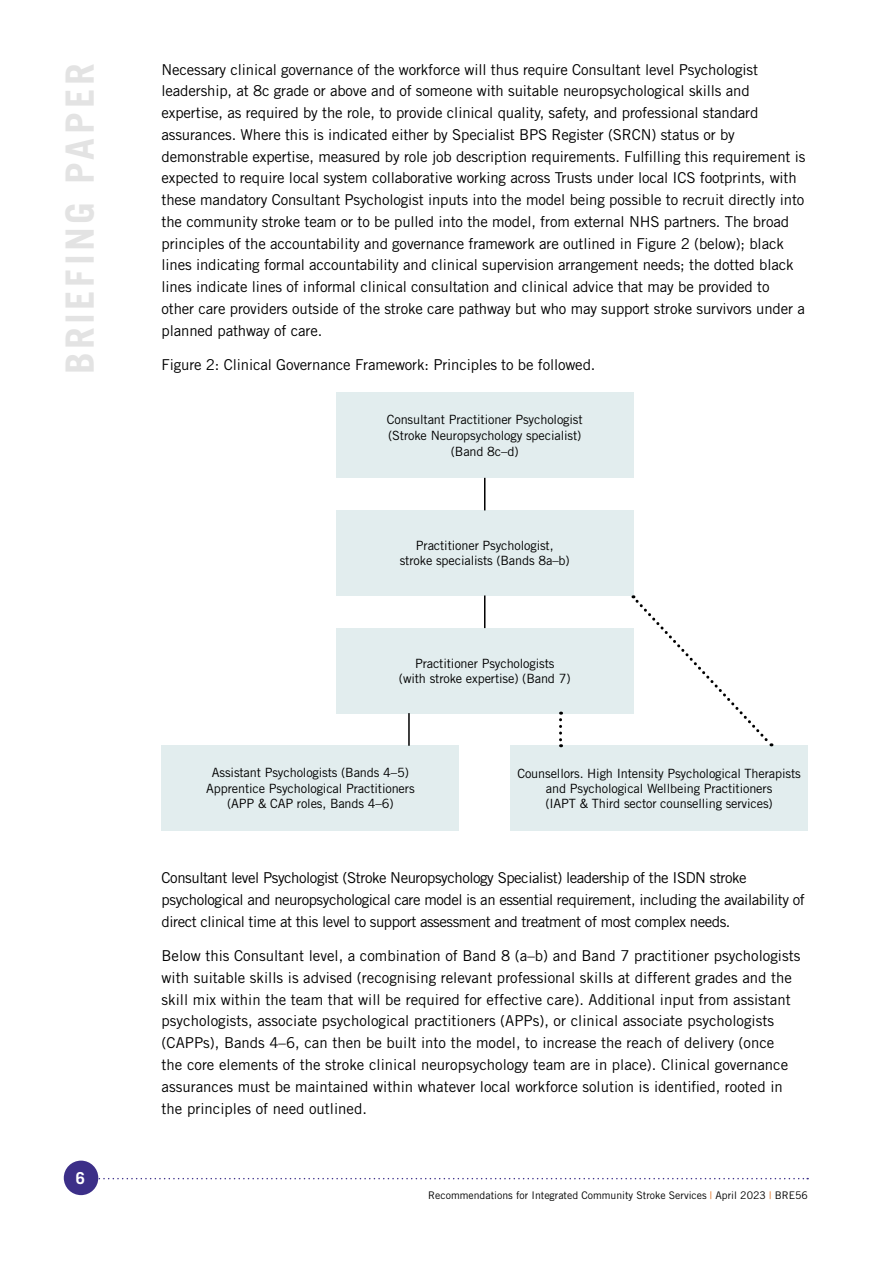
<style>
.page{position:relative;width:893px;height:1263px;background:#fff}
.page>*{position:absolute;margin:0;border:0;box-sizing:border-box;transform-origin:0 0}
.t1{font:700 39px "Trade Gothic LT Std";letter-spacing:.09em;color:#e3e3e3}
.t2{font:700 16.5px "Trade Gothic LT Std";color:#fff}
.t3{font:15px/21.8px "Trade Gothic LT Std";letter-spacing:-.01em;color:#000}
.t4{font:15px/21.8px "Trade Gothic LT Std";letter-spacing:-.03em;color:#000}
.t5{font:12.75px/15px "Trade Gothic LT Std";letter-spacing:-.01em;color:#000;text-align:center}
.t6{font:10.5px "Trade Gothic LT Std";color:#000}
.s1{color:#da5f06}
</style>
<div class="page">
<svg style="left:98px;top:1178px;width:710px;height:1px"></svg>
<div style="left:64px;top:1160px;width:34px;height:35px;background:#3c2f88;border-radius:50%"></div>
<div style="left:336px;top:393px;width:298px;height:85px;background:#e2edee"></div>
<div style="left:336px;top:510px;width:298px;height:85px;background:#e2edee"></div>
<div style="left:336px;top:628px;width:298px;height:85px;background:#e2edee"></div>
<div style="left:162px;top:746px;width:297px;height:85px;background:#e2edee"></div>
<div style="left:510px;top:746px;width:298px;height:85px;background:#e2edee"></div>
<hr style="left:484px;top:478px;width:1px;height:32px;background:#000">
<hr style="left:484px;top:595px;width:1px;height:33px;background:#000">
<hr style="left:408px;top:713px;width:2px;height:33px;background:#000">
<svg style="left:559px;top:712px;width:3px;height:35px"></svg>
<svg style="left:633px;top:595px;width:140px;height:152px"></svg>
<h1 class="t1" style="left:56px;top:374px;width:312px;rotate:-90deg">BRIEFING PAPER</h1>
<p class="t2" style="left:76px;top:1168px;width:11px">6</p>
<p class="t3" style="left:162px;top:58px;width:645px">Necessary clinical governance of the workforce will thus require Consultant level Psychologist leadership, at 8c grade or above and of someone with suitable neuropsychological skills and expertise, as required by the role, to provide clinical quality, safety, and professional standard assurances. Where this is indicated either by Specialist BPS Register (SRCN) status or by demonstrable expertise, measured by role job description requirements. Fulfilling this requirement is expected to require local system collaborative working across Trusts under local ICS footprints, with these mandatory Consultant Psychologist inputs into the model being possible to recruit directly into the community stroke team or to be pulled into the model, from external NHS partners. The broad principles of the accountability and governance framework are outlined in Figure 2 (below); black lines indicating formal accountability and clinical supervision arrangement needs; the dotted black lines indicate lines of informal clinical consultation and clinical advice that may be provided to other care providers outside of the stroke care pathway but who may support stroke survivors under a planned pathway of care.</p>
<p class="t3" style="left:162px;top:354px;width:435px">Figure 2: Clinical Governance Framework: Principles to be followed.</p>
<p class="t5" style="left:387px;top:411px;width:197px;line-height:16px">Consultant Practitioner Psychologist (Stroke Neuropsychology specialist) (Band 8c–d)</p>
<p class="t5" style="left:400px;top:538px;width:172px">Practitioner Psychologist, stroke specialists (Bands 8a–b)</p>
<p class="t5" style="left:399px;top:655px;width:173px">Practitioner Psychologists<br>(with stroke expertise) (Band 7)</p>
<p class="t5" style="left:206px;top:765px;width:210px;line-height:15.6px">Assistant Psychologists (Bands 4–5)<br>Apprentice Psychological Practitioners (APP &amp; CAP roles, Bands 4–6)</p>
<p class="t5" style="left:517px;top:766px;width:285px">Counsellors. High Intensity Psychological Therapists and Psychological Wellbeing Practitioners<br>(IAPT &amp; Third sector counselling services)</p>
<p class="t4" style="left:162px;top:867px;width:645px">Consultant level Psychologist (Stroke Neuropsychology Specialist) leadership of the ISDN stroke psychological and neuropsychological care model is an essential requirement, including the availability of direct clinical time at this level to support assessment and treatment of most complex needs.</p>
<p class="t3" style="left:162px;top:945px;width:640px">Below this Consultant level, a combination of Band 8 (a–b) and Band 7 practitioner psychologists with suitable skills is advised (recognising relevant professional skills at different grades and the skill mix within the team that will be required for effective care). Additional input from assistant psychologists, associate psychological practitioners (APPs), or clinical associate psychologists (CAPPs), Bands 4–6, can then be built into the model, to increase the reach of delivery (once<br>the core elements of the stroke clinical neuropsychology team are in place). Clinical governance assurances must be maintained within whatever local workforce solution is identified, rooted in the principles of need outlined.</p>
<p class="t6" style="left:428px;top:1189px;width:381px">Recommendations for Integrated Community Stroke Services <span class="s1">|</span> April 2023 <span class="s1">|</span> BRE56</p>
</div>
